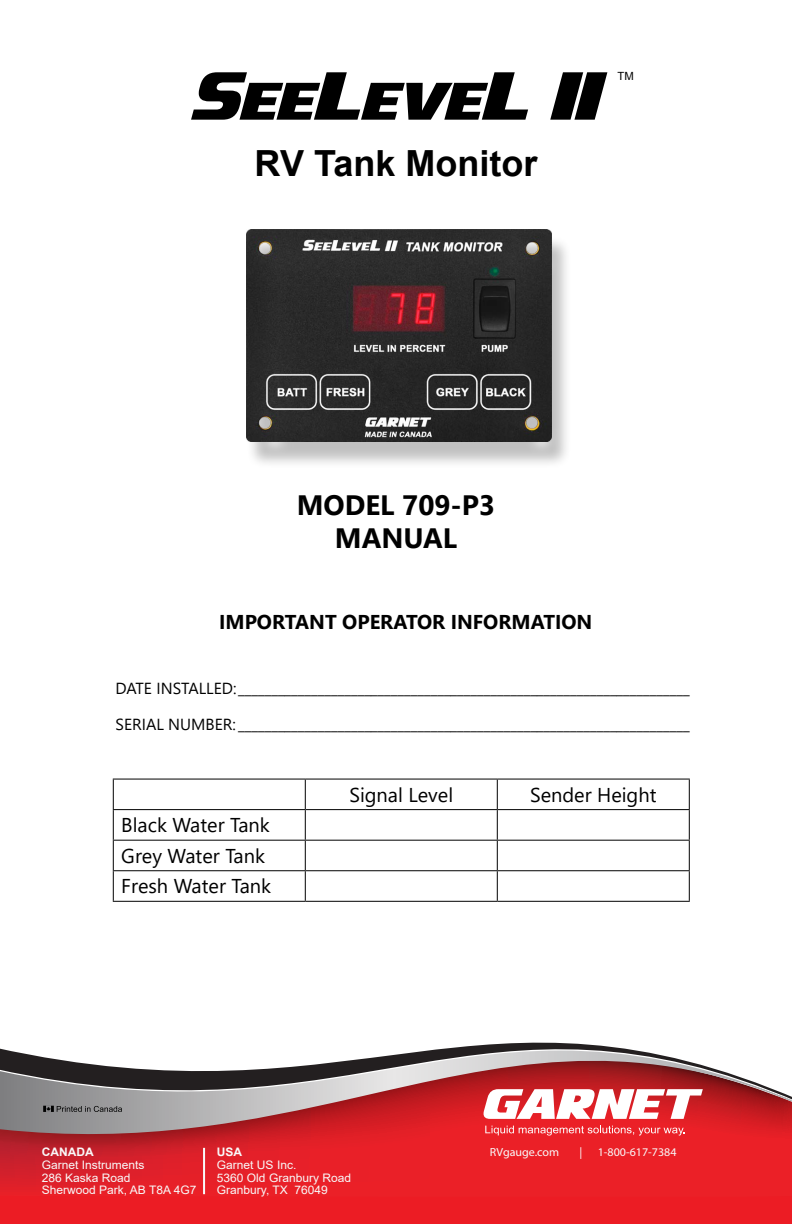
<style>
.page{position:relative;width:792px;height:1224px;background:#fff}
.page>*{position:absolute;margin:0;border:0;box-sizing:border-box;transform-origin:0 0}
.t1{font:67.8px "Garnet Logo";color:#000}
.t2{font:700 36px "Arial";color:#000}
.t3{font:700 28px/33.6px "Segoe UI";color:#000;text-align:center}
.t4{font:20px/30.6px "Segoe UI";color:#000}
.t5{font:700 20px "Segoe UI";color:#000}
.t6{font:16px "Segoe UI";color:#000}
.t7{font:11.8px/12.8px "Arial";color:#f9f9f9}
.t8{font:11.8px "Myriad Pro";color:#f9f9f9}
.t9{font:700 11.8px "Arial";color:#f9f9f9}
.t10{font:11.2px "Arial";color:#000}
.s1{font-size:52.6px}
</style>
<div class="page">
<div style="left:246px;top:236px;width:327px;height:234px;background:#000;opacity:.25"></div>
<img style="left:247px;top:229px;width:305px;height:213px">
<hr style="left:113px;top:779px;width:192px;height:1px;background:#000">
<svg style="left:113px;top:780px;width:1px;height:29px"></svg>
<hr style="left:305px;top:779px;width:192px;height:1px;background:#000">
<svg style="left:305px;top:780px;width:1px;height:29px"></svg>
<hr style="left:497px;top:779px;width:193px;height:1px;background:#000">
<svg style="left:497px;top:780px;width:1px;height:29px"></svg>
<svg style="left:689px;top:780px;width:1px;height:29px"></svg>
<hr style="left:113px;top:809px;width:192px;height:1px;background:#000">
<hr style="left:113px;top:810px;width:1px;height:30px;background:#000">
<hr style="left:305px;top:809px;width:192px;height:1px;background:#000">
<hr style="left:305px;top:810px;width:1px;height:30px;background:#000">
<hr style="left:497px;top:809px;width:193px;height:1px;background:#000">
<hr style="left:497px;top:810px;width:1px;height:30px;background:#000">
<hr style="left:689px;top:810px;width:1px;height:30px;background:#000">
<hr style="left:113px;top:840px;width:192px;height:1px;background:#000">
<svg style="left:113px;top:841px;width:1px;height:29px"></svg>
<hr style="left:305px;top:840px;width:192px;height:1px;background:#000">
<svg style="left:305px;top:841px;width:1px;height:29px"></svg>
<hr style="left:497px;top:840px;width:193px;height:1px;background:#000">
<svg style="left:497px;top:841px;width:1px;height:29px"></svg>
<svg style="left:689px;top:841px;width:1px;height:29px"></svg>
<hr style="left:113px;top:870px;width:192px;height:1px;background:#000">
<hr style="left:113px;top:871px;width:1px;height:30px;background:#000">
<hr style="left:305px;top:870px;width:192px;height:1px;background:#000">
<hr style="left:305px;top:871px;width:1px;height:30px;background:#000">
<hr style="left:497px;top:870px;width:193px;height:1px;background:#000">
<hr style="left:497px;top:871px;width:1px;height:30px;background:#000">
<hr style="left:689px;top:871px;width:1px;height:30px;background:#000">
<hr style="left:113px;top:901px;width:192px;height:1px;background:#000">
<hr style="left:305px;top:901px;width:192px;height:1px;background:#000">
<hr style="left:497px;top:901px;width:193px;height:1px;background:#000">
<div style="left:0;top:1192px;width:792px;height:32px;background:#ec1c24"></div>
<svg style="left:0;top:1167px;width:792px;height:28px;background:#e72027"></svg>
<svg style="left:0;top:1144px;width:792px;height:23px;background:#e11f28"></svg>
<svg style="left:0;top:1042px;width:792px;height:102px"></svg>
<svg style="left:483px;top:1089px;width:220px;height:30px"></svg>
<svg style="left:485px;top:1126px;width:200px;height:10px;background:#ef5056"></svg>
<svg style="left:43px;top:1106px;width:79px;height:6px"></svg>
<hr style="left:203px;top:1148px;width:2px;height:46px;background:#f9f9f9">
<h1 class="t1" style="left:189px;top:60px;width:409px">S<span class="s1">EE</span>L<span class="s1">EVE</span>L II</h1>
<p class="t10" style="left:618px;top:69px;width:18px">TM</p>
<h2 class="t2" style="left:255px;top:138px;width:284px">RV Tank Monitor</h2>
<h3 class="t3" style="left:297px;top:486px;width:200px">MODEL 709-P3<br>MANUAL</h3>
<p class="t5" style="left:219px;top:603px;width:375px">IMPORTANT OPERATOR INFORMATION</p>
<p class="t6" style="left:116px;top:673px;width:576px">DATE INSTALLED:____________________________________________________________________</p>
<p class="t6" style="left:116px;top:709px;width:576px">SERIAL NUMBER: ____________________________________________________________________</p>
<p class="t4" style="left:121px;top:808px;width:151px">Black Water Tank<br>Grey Water Tank<br>Fresh Water Tank</p>
<p class="t4" style="left:349px;top:777px;width:105px">Signal Level</p>
<p class="t4" style="left:530px;top:777px;width:128px">Sender Height</p>
<p class="t9" style="left:42px;top:1144px;width:54px">CANADA</p>
<p class="t8" style="left:490px;top:1145px;width:71px">RVgauge.com</p>
<p class="t8" style="left:580px;top:1145px;width:4px">|</p>
<p class="t8" style="left:598px;top:1145px;width:80px">1-800-617-7384</p>
<p class="t7" style="left:42px;top:1158px;width:156px">Garnet Instruments<br>286 Kaska Road<br>Sherwood Park, AB T8A 4G7</p>
<p class="t9" style="left:217px;top:1144px;width:27px">USA</p>
<p class="t7" style="left:217px;top:1158px;width:136px">Garnet US Inc.<br>5360 Old Granbury Road<br>Granbury, TX 76049</p>
</div>
